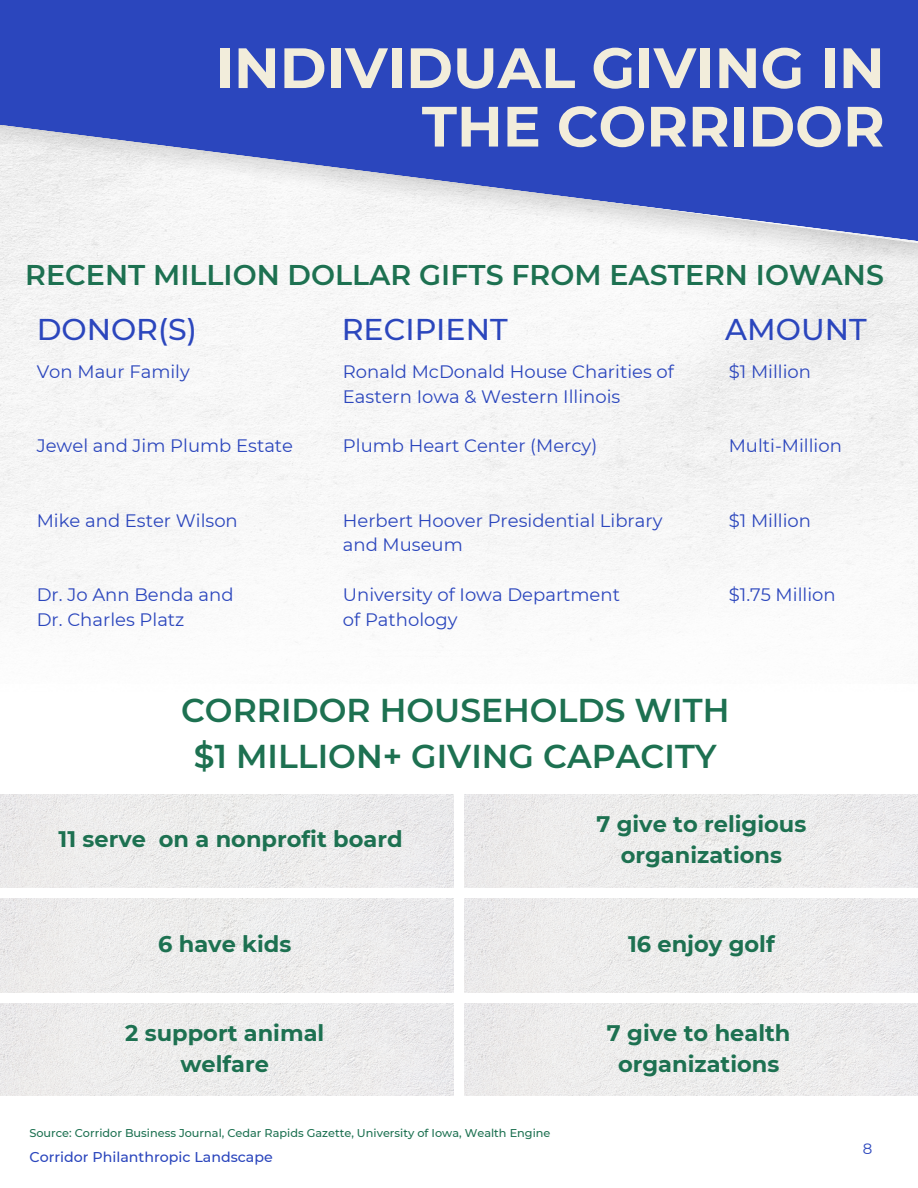
<style>
.page{position:relative;width:918px;height:1188px;background:#fff}
.page>*{position:absolute;margin:0;border:0;box-sizing:border-box;transform-origin:0 0}
.t1{font:700 56.7px/58.5px "Montserrat";color:#f2eddb;text-align:right}
.t2{font:600 33px "Montserrat";color:#1d7151}
.t3{font:500 30px "Montserrat";color:#2b46bd}
.t4{font:600 28.5px "Montserrat";color:#1d7151}
.t5{font:700 22.5px/31.5px "Montserrat";color:#1d7151;text-align:center}
.t6{font:18px/24.8px "Montserrat";color:#2b46bd}
.t7{font:15px "Montserrat";color:#2b46bd}
.t8{font:500 14.25px "Montserrat";color:#2b46bd}
.t9{font:500 11.25px "Montserrat";color:#1d7151}
</style>
<div class="page">
<img style="left:0;top:280px;width:918px;height:87px">
<img style="left:0;top:250px;width:918px;height:30px">
<svg style="left:0;top:0;width:918px;height:250px;fill:#2b46bd"></svg>
<img style="left:0;top:899px;width:453px;height:93px">
<img style="left:465px;top:899px;width:453px;height:93px">
<img style="left:0;top:1004px;width:453px;height:92px">
<img style="left:465px;top:1004px;width:453px;height:92px">
<img style="left:465px;top:794px;width:453px;height:94px">
<img style="left:0;top:794px;width:453px;height:94px">
<img style="left:0;top:367px;width:918px;height:280px">
<p class="t1" style="left:215px;top:38px;width:671px">INDIVIDUAL GIVING IN<br>THE CORRIDOR</p>
<p class="t4" style="left:25px;top:258px;width:860px">RECENT MILLION DOLLAR GIFTS FROM EASTERN IOWANS</p>
<p class="t3" style="left:37px;top:311px;width:162px">DONOR(S)</p>
<p class="t3" style="left:342px;top:311px;width:167px">RECIPIENT</p>
<p class="t3" style="left:725px;top:311px;width:143px">AMOUNT</p>
<p class="t6" style="left:37px;top:359px;width:155px">Von Maur Family</p>
<p class="t6" style="left:37px;top:434px;width:258px">Jewel and Jim Plumb Estate</p>
<p class="t6" style="left:343px;top:359px;width:333px">Ronald McDonald House Charities of<br>Eastern Iowa &amp; Western Illinois</p>
<p class="t6" style="left:343px;top:434px;width:256px">Plumb Heart Center (Mercy)</p>
<p class="t6" style="left:729px;top:359px;width:84px">$1 Million</p>
<p class="t6" style="left:729px;top:434px;width:115px">Multi-Million</p>
<p class="t6" style="left:37px;top:508px;width:203px">Mike and Ester Wilson</p>
<p class="t6" style="left:37px;top:582px;width:198px">Dr. Jo Ann Benda and</p>
<p class="t6" style="left:37px;top:607px;width:149px">Dr. Charles Platz</p>
<p class="t6" style="left:343px;top:508px;width:321px">Herbert Hoover Presidential Library and Museum</p>
<p class="t6" style="left:343px;top:582px;width:279px">University of Iowa Department</p>
<p class="t6" style="left:343px;top:607px;width:116px">of Pathology</p>
<p class="t6" style="left:729px;top:508px;width:84px">$1 Million</p>
<p class="t6" style="left:729px;top:582px;width:108px">$1.75 Million</p>
<p class="t2" style="left:181px;top:690px;width:550px">CORRIDOR HOUSEHOLDS WITH</p>
<p class="t2" style="left:194px;top:736px;width:525px">$1 MILLION+ GIVING CAPACITY</p>
<p class="t5" style="left:59px;top:824px;width:345px">11 serve on a nonprofit board</p>
<p class="t5" style="left:158px;top:928px;width:135px">6 have kids</p>
<p class="t5" style="left:125px;top:1017px;width:201px">2 support animal welfare</p>
<p class="t9" style="left:29px;top:1126px;width:523px">Source: Corridor Business Journal, Cedar Rapids Gazette, University of Iowa, Wealth Engine</p>
<p class="t8" style="left:29px;top:1148px;width:245px">Corridor Philanthropic Landscape</p>
<p class="t5" style="left:596px;top:808px;width:211px">7 give to religious organizations</p>
<p class="t5" style="left:628px;top:928px;width:148px">16 enjoy golf</p>
<p class="t5" style="left:607px;top:1017px;width:185px">7 give to health organizations</p>
<p class="t7" style="left:863px;top:1140px;width:11px">8</p>
</div>
